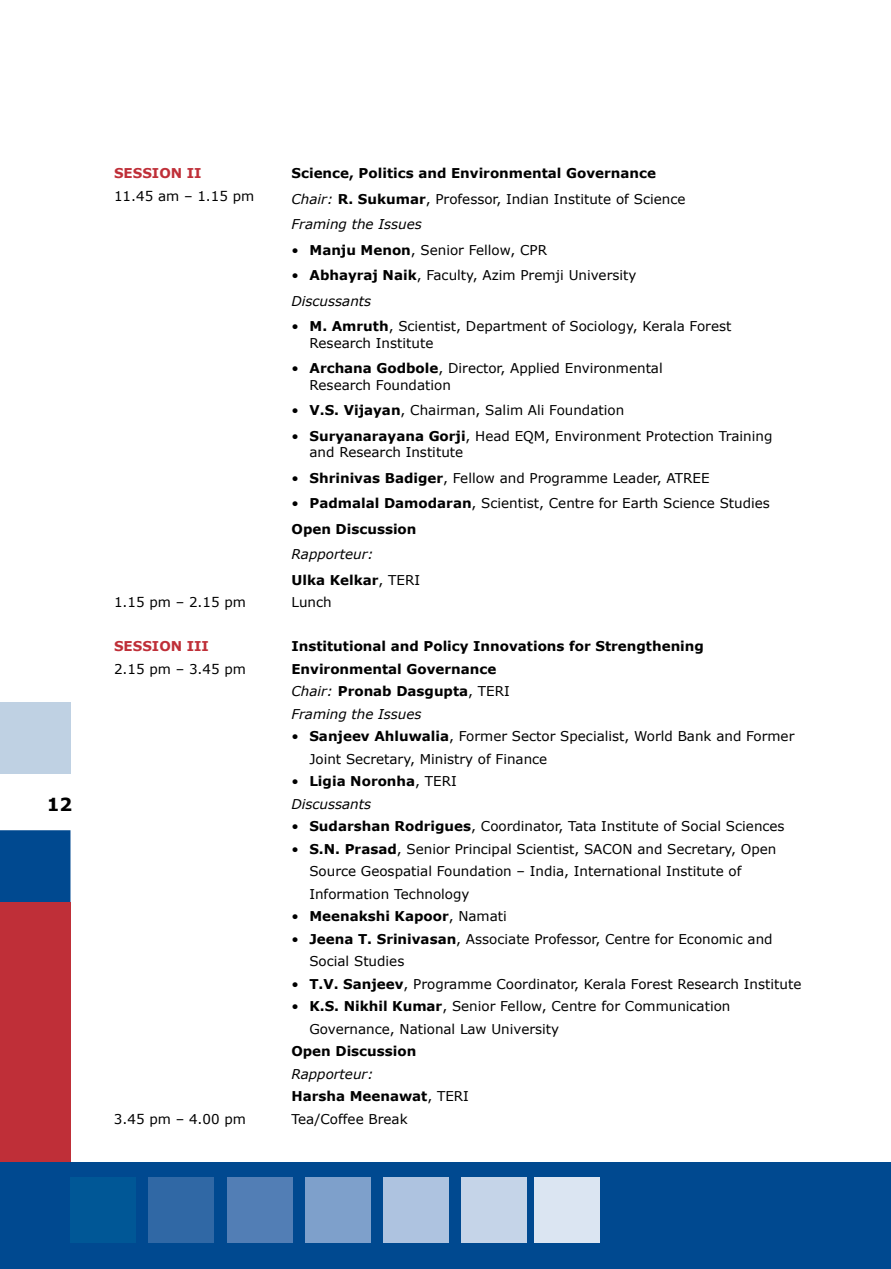
<style>
.page{position:relative;width:891px;height:1269px;background:#fff}
.page>*{position:absolute;margin:0;border:0;box-sizing:border-box;transform-origin:0 0}
.t1{font:700 18px "Verdana";color:#000}
.t2{font:13.5px/22.5px "Verdana";color:#000}
.t3{font:700 13.5px/22.5px "Verdana";color:#000}
.t4{font:italic 13.5px/25.5px "Verdana";color:#000}
.t5{font:700 13.5px "Verdana";color:#bf2f38}
.s1{font-weight:400;font-style:italic}
.s2{font-weight:400}
.s3{font-weight:700}
.s4{font-style:italic}
.s5{font-weight:700;font-style:normal}
.s6{font-style:normal}
</style>
<div class="page">
<div style="left:0;top:830px;width:70px;height:72px;background:#004990"></div>
<div style="left:0;top:902px;width:70px;height:282px;background:#bf2f38"></div>
<div style="left:0;top:702px;width:70px;height:72px;background:#bfd1e3"></div>
<div style="left:0;top:1163px;width:891px;height:106px;background:#004990"></div>
<div style="left:71px;top:1178px;width:65px;height:65px;background:#005796"></div>
<div style="left:149px;top:1178px;width:65px;height:65px;background:#3068a5"></div>
<div style="left:227px;top:1178px;width:65px;height:65px;background:#527eb5"></div>
<div style="left:305px;top:1178px;width:65px;height:65px;background:#7ea0cb"></div>
<div style="left:383px;top:1178px;width:65px;height:65px;background:#aec3e0"></div>
<div style="left:461px;top:1178px;width:65px;height:65px;background:#c5d4e8"></div>
<div style="left:535px;top:1178px;width:65px;height:65px;background:#dbe5f2"></div>
<h1 class="t1" style="left:47px;top:793px;width:27px">12</h1>
<p class="t5" style="left:114px;top:165px;width:20px">Session</p>
<p class="t5" style="left:187px;top:165px;width:16px">II</p>
<p class="t2" style="left:114px;top:184px;width:142px">11.45 am – 1.15 pm</p>
<p class="t3" style="left:292px;top:160px;width:395px;line-height:25.5px">Science, Politics and Environmental Governance<br><span class="s1">Chair:</span> R. Sukumar<span class="s2">, Professor, Indian Institute of Science<br></span><span class="s1">Framing the Issues</span></p>
<p class="t2" style="left:292px;top:238px;width:257px">• <span class="s3">Manju Menon</span>, Senior Fellow, CPR</p>
<p class="t2" style="left:292px;top:262px;width:346px;line-height:25.5px">• <span class="s3">Abhayraj Naik</span>, Faculty, Azim Premji University<br><span class="s4">Discussants</span></p>
<p class="t2" style="left:310px;top:318px;width:423px;line-height:16.5px;text-indent:-18px">• <span class="s3">M. Amruth</span>, Scientist, Department of Sociology, Kerala Forest<br>Research Institute</p>
<p class="t2" style="left:310px;top:360px;width:355px;line-height:16.5px;text-indent:-18px">• <span class="s3">Archana Godbole</span>, Director, Applied Environmental<br>Research Foundation</p>
<p class="t2" style="left:292px;top:399px;width:334px">• <span class="s3">V.S. Vijayan</span>, Chairman, Salim Ali Foundation</p>
<p class="t2" style="left:310px;top:427px;width:464px;line-height:16.5px;text-indent:-18px">• <span class="s3">Suryanarayana Gorji</span>, Head EQM, Environment Protection Training and Research Institute</p>
<p class="t2" style="left:292px;top:466px;width:419px">• <span class="s3">Shrinivas Badiger</span>, Fellow and Programme Leader, ATREE</p>
<p class="t2" style="left:292px;top:490px;width:480px;line-height:25.5px">• <span class="s3">Padmalal Damodaran</span>, Scientist, Centre for Earth Science Studies<br><span class="s3">Open Discussion</span></p>
<p class="t4" style="left:292px;top:541px;width:130px">Rapporteur:<br><span class="s5">Ulka Kelkar</span><span class="s6">, TERI</span></p>
<p class="t2" style="left:114px;top:591px;width:134px">1.15 pm – 2.15 pm</p>
<p class="t2" style="left:292px;top:591px;width:42px">Lunch</p>
<p class="t5" style="left:114px;top:638px;width:20px">Session</p>
<p class="t5" style="left:187px;top:638px;width:24px">III</p>
<p class="t2" style="left:114px;top:657px;width:134px">2.15 pm – 3.45 pm</p>
<p class="t3" style="left:291px;top:635px;width:414px">Institutional and Policy Innovations for Strengthening Environmental Governance<br><span class="s1">Chair:</span> Pronab Dasgupta<span class="s2">, TERI<br></span><span class="s1">Framing the Issues</span></p>
<p class="t2" style="left:309px;top:725px;width:487px;text-indent:-18px">• <span class="s3">Sanjeev Ahluwalia</span>, Former Sector Specialist, World Bank and Former<br>Joint Secretary, Ministry of Finance</p>
<p class="t3" style="left:291px;top:770px;width:167px"><span class="s2">•</span> Ligia Noronha<span class="s2">, TERI<br></span><span class="s1">Discussants</span></p>
<p class="t2" style="left:291px;top:815px;width:495px">• <span class="s3">Sudarshan Rodrigues</span>, Coordinator, Tata Institute of Social Sciences</p>
<p class="t2" style="left:309px;top:837px;width:469px;text-indent:-18px">• <span class="s3">S.N. Prasad</span>, Senior Principal Scientist, SACON and Secretary, Open<br>Source Geospatial Foundation – India, International Institute of<br>Information Technology</p>
<p class="t3" style="left:291px;top:905px;width:217px"><span class="s2">•</span> Meenakshi Kapoor<span class="s2">, Namati</span></p>
<p class="t2" style="left:309px;top:927px;width:465px;text-indent:-18px">• <span class="s3">Jeena T. Srinivasan</span>, Associate Professor, Centre for Economic and<br>Social Studies</p>
<p class="t2" style="left:291px;top:972px;width:511px">• <span class="s3">T.V. Sanjeev</span>, Programme Coordinator, Kerala Forest Research Institute</p>
<p class="t2" style="left:309px;top:995px;width:423px;text-indent:-18px">• <span class="s3">K.S. Nikhil Kumar</span>, Senior Fellow, Centre for Communication<br>Governance, National Law University</p>
<p class="t3" style="left:291px;top:1040px;width:126px">Open Discussion</p>
<p class="t3" style="left:291px;top:1062px;width:179px"><span class="s1">Rapporteur:<br></span>Harsha Meenawat<span class="s2">, TERI</span></p>
<p class="t2" style="left:114px;top:1107px;width:134px">3.45 pm – 4.00 pm</p>
<p class="t2" style="left:291px;top:1107px;width:118px">Tea/Coffee Break</p>
</div>
